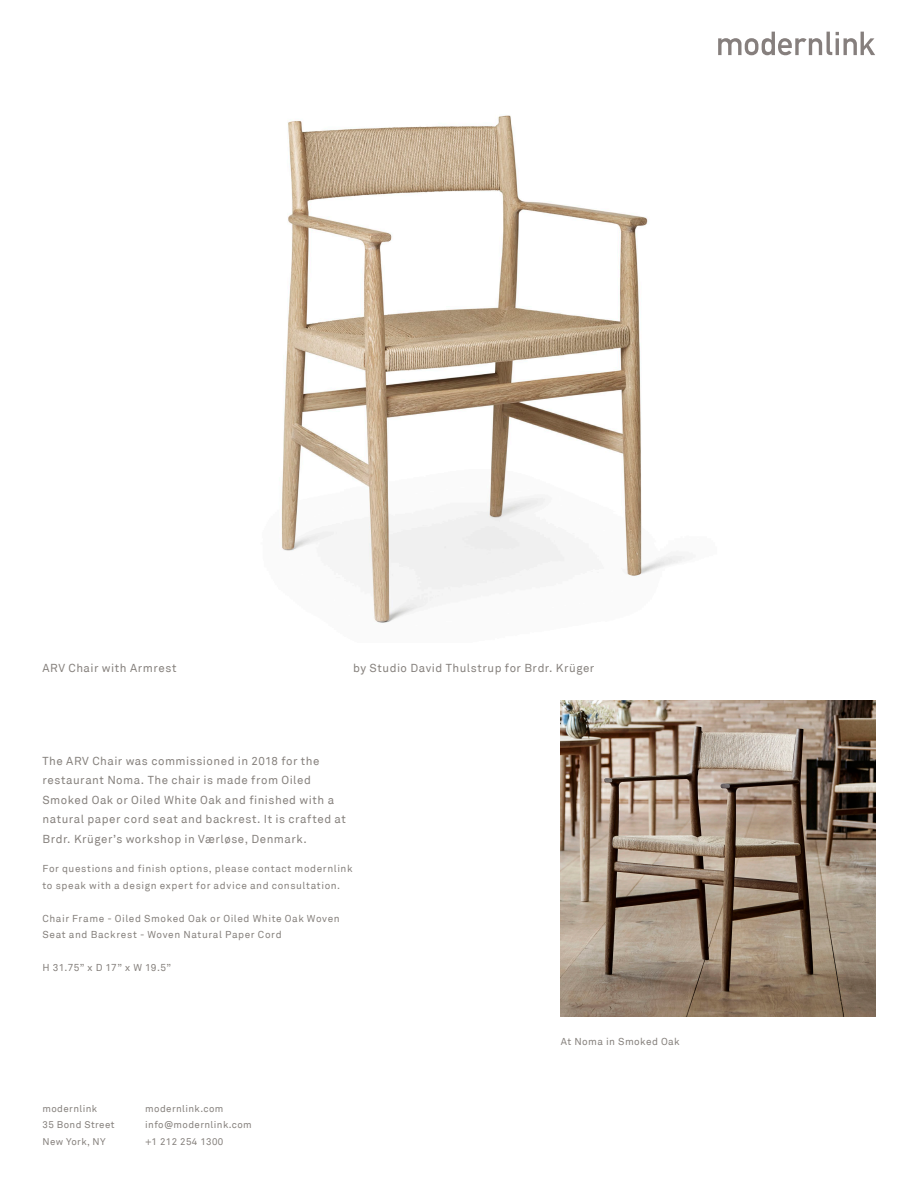
<style>
.page{position:relative;width:918px;height:1188px;background:#fff}
.page>*{position:absolute;margin:0;border:0;box-sizing:border-box;transform-origin:0 0}
.t1{font:11.55px/19.5px "Akkurat";letter-spacing:.045em;color:#86817d}
.t2{font:10.05px/16.5px "Akkurat";letter-spacing:.06em;color:#86817d}
.t3{font:10.05px "Akkurat";letter-spacing:.04em;color:#86817d}
.t4{font:9.75px "Akkurat";letter-spacing:.04em;color:#86817d}
</style>
<div class="page">
<svg style="left:718px;top:32px;width:157px;height:23px"></svg>
<img style="left:281px;top:115px;width:404px;height:508px">
<img style="left:561px;top:701px;width:314px;height:315px">
<p class="t1" style="left:43px;top:659px;width:135px">ARV Chair with Armrest</p>
<p class="t1" style="left:353px;top:659px;width:243px">by Studio David Thulstrup for Brdr. Krüger</p>
<p class="t1" style="left:43px;top:751px;width:305px">The ARV Chair was commissioned in 2018 for the restaurant Noma. The chair is made from Oiled Smoked Oak or Oiled White Oak and finished with a natural paper cord seat and backrest. It is crafted at Brdr. Krüger’s workshop in Værløse, Denmark.</p>
<p class="t2" style="left:43px;top:861px;width:311px">For questions and finish options, please contact modernlink to speak with a design expert for advice and consultation.</p>
<p class="t2" style="left:43px;top:910px;width:299px">Chair Frame - Oiled Smoked Oak or Oiled White Oak Woven<br>Seat and Backrest - Woven Natural Paper Cord</p>
<p class="t2" style="left:43px;top:960px;width:130px">H 31.75” x D 17” x W 19.5”</p>
<p class="t4" style="left:43px;top:1102px;width:56px">modernlink</p>
<p class="t4" style="left:43px;top:1119px;width:73px">35 Bond Street</p>
<p class="t4" style="left:43px;top:1135px;width:65px">New York, NY</p>
<p class="t4" style="left:145px;top:1102px;width:80px">modernlink.com</p>
<p class="t4" style="left:145px;top:1119px;width:108px">info@modernlink.com</p>
<p class="t4" style="left:145px;top:1135px;width:80px">+1 212 254 1300</p>
<p class="t3" style="left:561px;top:1036px;width:120px">At Noma in Smoked Oak</p>
</div>
